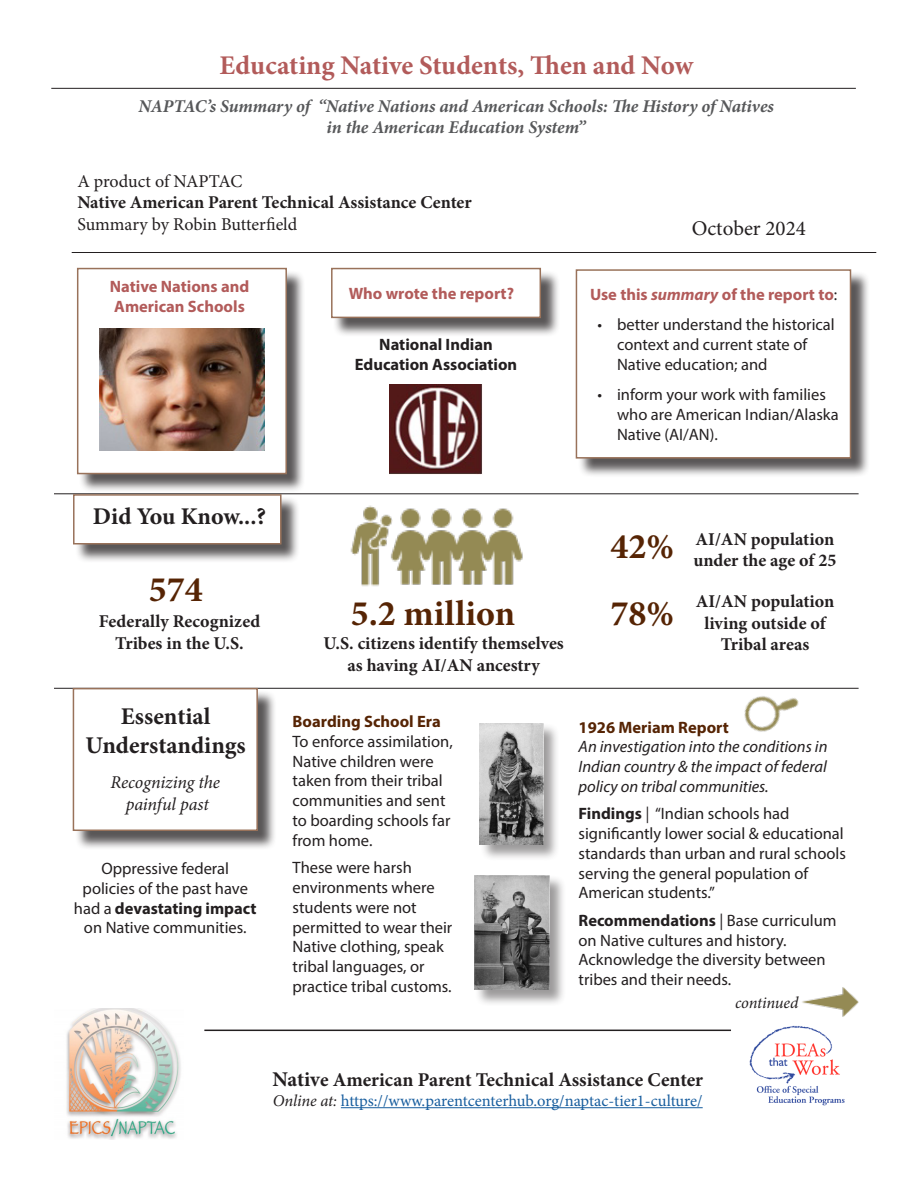
<style>
.page{position:relative;width:918px;height:1188px;background:#fff}
.page>*{position:absolute;margin:0;border:0;box-sizing:border-box;transform-origin:0 0}
.t1{font:700 36px/67.1px "Minion Pro";color:#562404}
.t2{font:700 27px "Minion Pro";letter-spacing:-.005em;color:#b25b5a}
.t3{font:700 24px/28.8px "Minion Pro";color:#231f20;text-align:center}
.t4{font:21px "Minion Pro";color:#231f20}
.t5{font:700 19.5px "Minion Pro";color:#231f20}
.t6{font:700 18px/21.6px "Minion Pro";color:#231f20;text-align:center}
.t7{font:italic 700 18px/21.6px "Minion Pro";letter-spacing:-.005em;color:#57585a;text-align:center}
.t8{font:18px "Minion Pro";letter-spacing:-.005em;color:#231f20}
.t9{font:italic 18px/21.6px "Minion Pro";letter-spacing:-.005em;color:#231f20;text-align:center}
.t10{font:16.5px/19.8px "Myriad Pro";color:#231f20}
.t11{font:italic 16.5px/19.8px "Myriad Pro";color:#231f20;text-align:justify}
.t12{font:700 16.5px/19.8px "Myriad Pro";color:#b25b5a}
.t13{font:16.5px "Minion Pro";letter-spacing:-.005em;color:#175d9e}
.t14{font:700 16.5px/19.8px "Myriad Pro";color:#231f20;text-align:center}
.t15{font:700 16.5px "Myriad Pro";color:#562404}
.t16{font:italic 16.5px "Minion Pro";letter-spacing:-.01em;color:#231f20}
.s1{font-style:italic}
.s2{font-weight:400;color:#231f20}
.s3{font-weight:700}
.s4{font-size:21px}
.s5{font-style:italic;color:#231f20}
</style>
<div class="page">
<div style="left:578px;top:271px;width:292px;height:207px;background:#231f20;opacity:.75"></div>
<div style="left:576px;top:269px;width:275px;height:190px;background:#fff;border:2px solid #99725a"></div>
<hr style="left:204px;top:1030px;width:527px;height:1px;background:#231f20">
<hr style="left:341px;top:1107px;width:362px;height:1px;background:#175d9e">
<hr style="left:51px;top:88px;width:805px;height:1px;background:#231f20">
<img style="left:66px;top:1008px;width:115px;height:131px">
<img style="left:749px;top:1025px;width:96px;height:81px">
<div style="left:333px;top:270px;width:227px;height:67px;background:#231f20;opacity:.75"></div>
<div style="left:331px;top:268px;width:210px;height:50px;background:#fff;border:2px solid #99725a"></div>
<div style="left:79px;top:270px;width:227px;height:223px;background:#231f20;opacity:.75"></div>
<div style="left:77px;top:268px;width:210px;height:206px;background:#fff;border:2px solid #99725a"></div>
<hr style="left:54px;top:493px;width:805px;height:1px;background:#231f20">
<div style="left:75px;top:496px;width:225px;height:68px;background:#231f20;opacity:.75"></div>
<div style="left:73px;top:494px;width:209px;height:51px;background:#fff;border:2px solid #99725a"></div>
<hr style="left:54px;top:688px;width:805px;height:1px;background:#231f20">
<div style="left:75px;top:690px;width:202px;height:160px;background:#231f20;opacity:.75"></div>
<div style="left:73px;top:688px;width:185px;height:143px;background:#fff;border:2px solid #99725a"></div>
<img style="left:99px;top:329px;width:165px;height:122px">
<img style="left:390px;top:384px;width:92px;height:90px">
<img style="left:332px;top:493px;width:195px;height:94px">
<hr style="left:72px;top:252px;width:804px;height:1px;background:#231f20">
<img style="left:722px;top:687px;width:80px;height:45px">
<img style="left:800px;top:987px;width:59px;height:43px">
<div style="left:480px;top:723px;width:80px;height:138px;background:#231f20;opacity:.45"></div>
<img style="left:480px;top:723px;width:63px;height:121px">
<div style="left:475px;top:875px;width:91px;height:132px;background:#231f20;opacity:.45"></div>
<img style="left:475px;top:875px;width:74px;height:115px">
<h2 class="t2" style="left:219px;top:46px;width:475px">Educating Native Students, Then and Now</h2>
<p class="t7" style="left:139px;top:95px;width:637px">NAPTAC’s Summary of “Native Nations and American Schools: The History of Natives in the American Education System”</p>
<p class="t8" style="left:77px;top:169px;width:167px">A product of NAPTAC</p>
<p class="t6" style="left:77px;top:192px;width:396px">Native American Parent Technical Assistance Center</p>
<p class="t8" style="left:77px;top:212px;width:221px">Summary by Robin Butterfield</p>
<p class="t12" style="left:110px;top:276px;width:141px">Native Nations and<br>American Schools</p>
<p class="t12" style="left:349px;top:283px;width:167px">Who wrote the report?</p>
<p class="t14" style="left:355px;top:334px;width:164px">National Indian<br>Education Association</p>
<p class="t4" style="left:692px;top:214px;width:116px">October 2024</p>
<p class="t12" style="left:590px;top:284px;width:249px">Use this <span class="s1">summary</span> of the report to<span class="s2">:</span></p>
<p class="t10" style="left:617px;top:315px;width:219px;text-indent:-20px">• better understand the historical context and current state of<br>Native education; and</p>
<p class="t10" style="left:617px;top:385px;width:223px;text-indent:-20px">• inform your work with families who are American Indian/Alaska<br>Native (AI/AN).</p>
<h3 class="t3" style="left:93px;top:502px;width:175px">Did You Know...?</h3>
<h1 class="t1" style="left:149px;top:556px;width:55px">574</h1>
<p class="t6" style="left:99px;top:610px;width:163px">Federally Recognized<br>Tribes in the U.S.</p>
<h3 class="t3" style="left:86px;top:702px;width:162px">Essential<br>Understandings</h3>
<p class="t9" style="left:110px;top:772px;width:111px">Recognizing the painful past</p>
<p class="t10" style="left:74px;top:858px;width:184px;text-align:center">Oppressive federal policies of the past have had a <span class="s3">devastating impact </span>on Native communities.</p>
<h1 class="t1" style="left:351px;top:579px;width:166px">5.2 million</h1>
<p class="t6" style="left:324px;top:632px;width:242px">U.S. citizens identify themselves as having AI/AN ancestry</p>
<h1 class="t1" style="left:610px;top:512px;width:65px">42%<br>78%</h1>
<p class="t6" style="left:693px;top:528px;width:145px;text-align:left">AI/AN population under the age of 25</p>
<p class="t6" style="left:696px;top:590px;width:140px">AI/AN population living outside of<br>Tribal areas</p>
<p class="t15" style="left:293px;top:711px;width:150px">Boarding School Era</p>
<p class="t10" style="left:293px;top:731px;width:162px">To enforce assimilation,<br>Native children were taken from their tribal communities and sent to boarding schools far from home.</p>
<p class="t10" style="left:293px;top:857px;width:161px">These were harsh environments where students were not permitted to wear their<br>Native clothing, speak tribal languages, or practice tribal customs.</p>
<p class="t15" style="left:579px;top:716px;width:152px">1926 Meriam Report</p>
<p class="t11" style="left:579px;top:737px;width:250px">An investigation into the conditions in Indian country &amp; the impact of federal policy on tribal communities.</p>
<p class="t10" style="left:579px;top:804px;width:269px"><span class="s3">Findings</span> <span class="s1">|</span> “Indian schools had significantly lower social &amp; educational standards than urban and rural schools serving the general population of American students.”</p>
<p class="t10" style="left:579px;top:910px;width:260px"><span class="s3">Recommendations</span> | Base curriculum on Native cultures and history.<br>Acknowledge the diversity between tribes and their needs.</p>
<p class="t16" style="left:735px;top:992px;width:65px">continued</p>
<p class="t5" style="left:272px;top:1066px;width:432px"><span class="s4">Nativ</span>e American Parent Technical Assistance Center</p>
<p class="t13" style="left:273px;top:1090px;width:431px"><span class="s5">Online at:</span> https://www.parentcenterhub.org/naptac-tier1-culture/</p>
</div>
